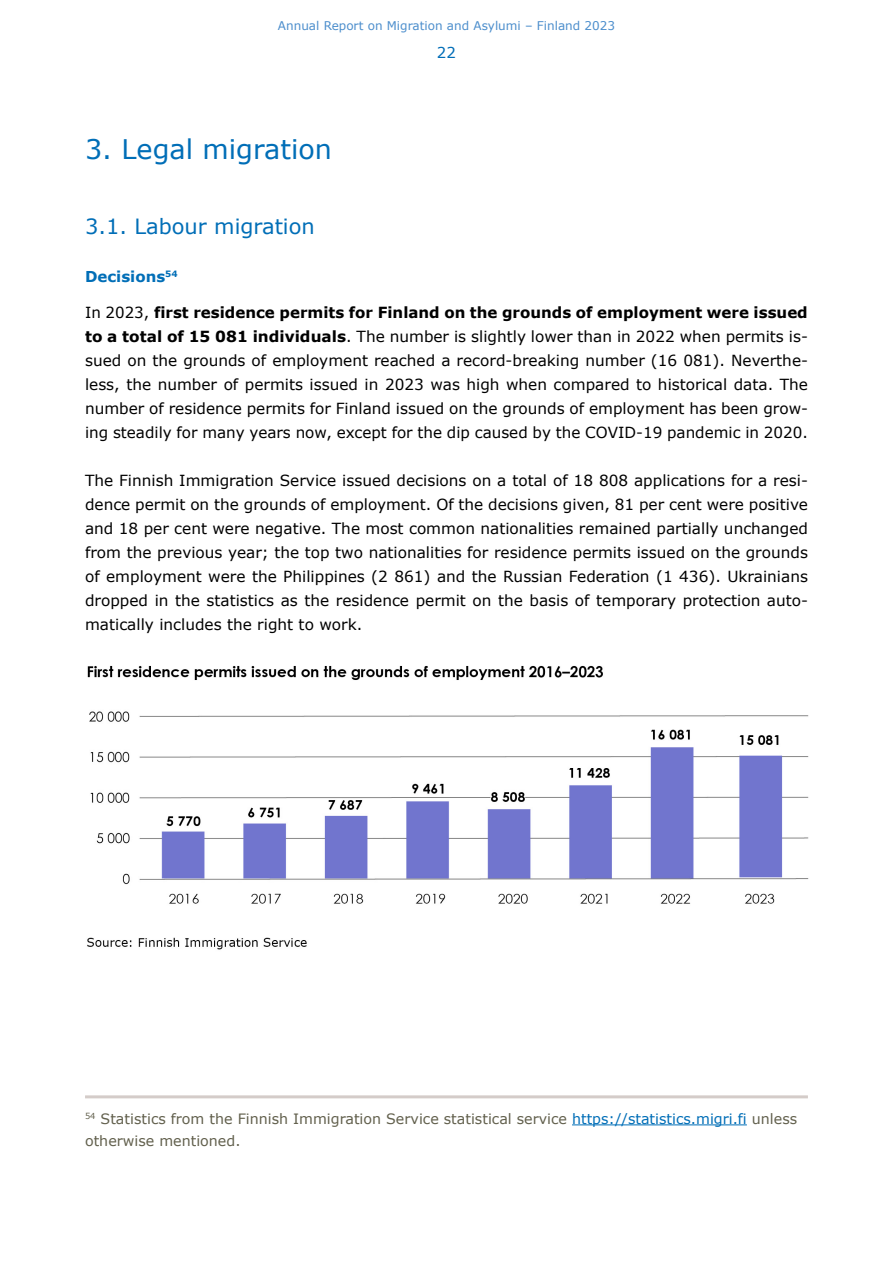
<style>
.page{position:relative;width:893px;height:1263px;background:#fff}
.page>*{position:absolute;margin:0;border:0;box-sizing:border-box;transform-origin:0 0}
.Otsikko_18_24_pt_H1{font:27px "Verdana";color:#006eb7}
.pienemmät_otsikot_14_pt_EN_H2{font:21px "Verdana";color:#006eb7}
.Leipäteksti_9_12_pt_EN_p{font:15.3px/24px "Verdana";color:#000;text-align:justify}
.väliotsikot_EN_H3{font:700 15px "Verdana";color:#006eb7}
.t1{font:15px "Verdana";color:#006db7}
.lähteet_p{font:14.25px/22.5px "Verdana";color:#62604d}
.t2{font:12px "Verdana";color:#4c8ecc}
.s1{font-weight:700}
.s2{color:#006eb7}
</style>
<div class="page">
<hr style="left:85px;top:1095px;width:723px;height:3px;background:#d4ccc9">
<hr style="left:572px;top:1124px;width:175px;height:1px;background:#006eb7">
<img style="left:87px;top:666px;width:722px;height:284px">
<p class="t2" style="left:278px;top:18px;width:339px">Annual Report on Migration and Asylumi – Finland 2023</p>
<p class="t1" style="left:437px;top:43px;width:21px">22</p>
<h1 class="Otsikko_18_24_pt_H1" style="left:85px;top:132px;width:248px">3. Legal migration</h1>
<h2 class="pienemmät_otsikot_14_pt_EN_H2" style="left:85px;top:213px;width:231px">3.1. Labour migration</h2>
<h3 class="väliotsikot_EN_H3" style="left:85px;top:267px;width:94px">Decisions<sup>54</sup></h3>
<p class="Leipäteksti_9_12_pt_EN_p" style="left:85px;top:301px;width:724px">In 2023, <span class="s1">first residence permits for Finland on the grounds of employment were issued to a total of 15 081 individuals</span>. The number is slightly lower than in 2022 when permits is&shy;sued on the grounds of employment reached a record-breaking number (16 081). Neverthe&shy;less, the number of permits issued in 2023 was high when compared to historical data. The number of residence permits for Finland issued on the grounds of employment has been grow&shy;ing steadily for many years now, except for the dip caused by the COVID-19 pandemic in 2020.</p>
<p class="Leipäteksti_9_12_pt_EN_p" style="left:85px;top:469px;width:724px">The Finnish Immigration Service issued decisions on a total of 18 808 applications for a resi&shy;dence permit on the grounds of employment. Of the decisions given, 81 per cent were positive and 18 per cent were negative. The most common nationalities remained partially unchanged from the previous year; the top two nationalities for residence permits issued on the grounds of employment were the Philippines (2 861) and the Russian Federation (1 436). Ukrainians dropped in the statistics as the residence permit on the basis of temporary protection auto&shy;matically includes the right to work.</p>
<p class="lähteet_p" style="left:85px;top:1107px;width:714px"><sup>54</sup> Statistics from the Finnish Immigration Service statistical service <span class="s2">https://statistics.migri.fi</span> unless otherwise mentioned.</p>
</div>
